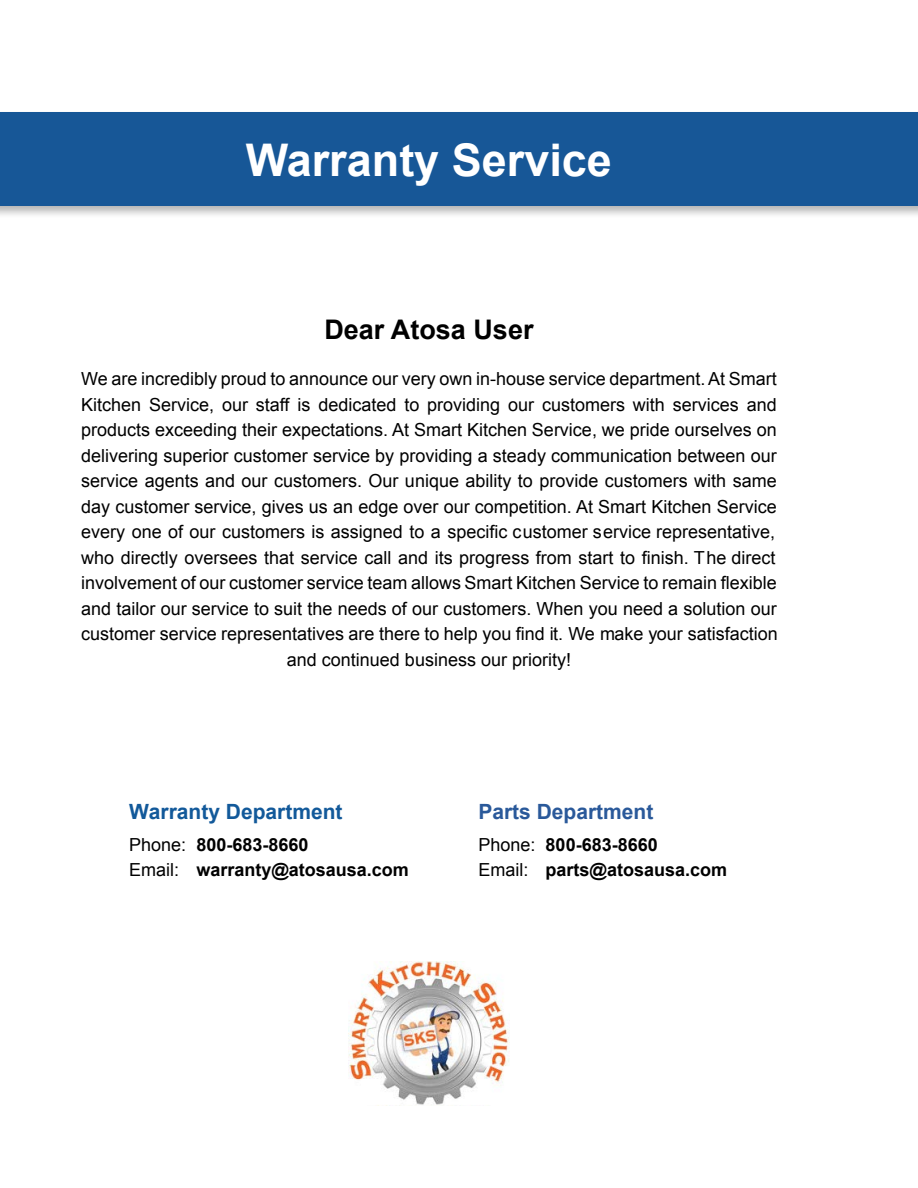
<style>
.page{position:relative;width:918px;height:1188px;background:#fff}
.page>*{position:absolute;margin:0;border:0;box-sizing:border-box;transform-origin:0 0}
.t1{font:700 45px "Arial";color:#fff}
.t2{font:700 27px "Arial";color:#000}
.t3{font:700 21px "Arial";color:#12599a}
.t4{font:700 21px "Arial";color:#2a599a}
.t5{font:18px/25.5px "Arial";color:#000;text-align:center}
.t6{font:700 18px/24.5px "Arial";color:#000}
.s1{font-weight:400}
</style>
<div class="page">
<div style="left:0;top:110px;width:918px;height:109px;background:#000;opacity:.3"></div>
<div style="left:0;top:113px;width:918px;height:93px;background:#175797"></div>
<img style="left:348px;top:962px;width:162px;height:143px">
<h1 class="t1" style="left:246px;top:131px;width:367px">Warranty Service</h1>
<h2 class="t2" style="left:324px;top:312px;width:211px">Dear Atosa User</h2>
<p class="t5" style="left:81px;top:366px;width:698px">We are incredibly proud to announce our very own in-house service department. At Smart Kitchen Service, our staff is dedicated to providing our customers with services and products exceeding their expectations. At Smart Kitchen Service, we pride ourselves on delivering superior customer service by providing a steady communication between our service agents and our customers. Our unique ability to provide customers with same day customer service, gives us an edge over our competition. At Smart Kitchen Service every one of our customers is assigned to a specific customer service representative, who directly oversees that service call and its progress from start to finish. The direct involvement of our customer service team allows Smart Kitchen Service to remain flexible and tailor our service to suit the needs of our customers. When you need a solution our customer service representatives are there to help you find it. We make your satisfaction and continued business our priority!</p>
<p class="t3" style="left:129px;top:798px;width:215px">Warranty Department</p>
<p class="t6" style="left:129px;top:833px;width:281px"><span class="s1">Phone:</span> 800-683-8660<br><span class="s1">Email:</span> warranty@atosausa.com</p>
<p class="t4" style="left:478px;top:798px;width:177px">Parts Department</p>
<p class="t6" style="left:478px;top:833px;width:250px"><span class="s1">Phone:</span> 800-683-8660<br><span class="s1">Email:</span> parts@atosausa.com</p>
</div>
